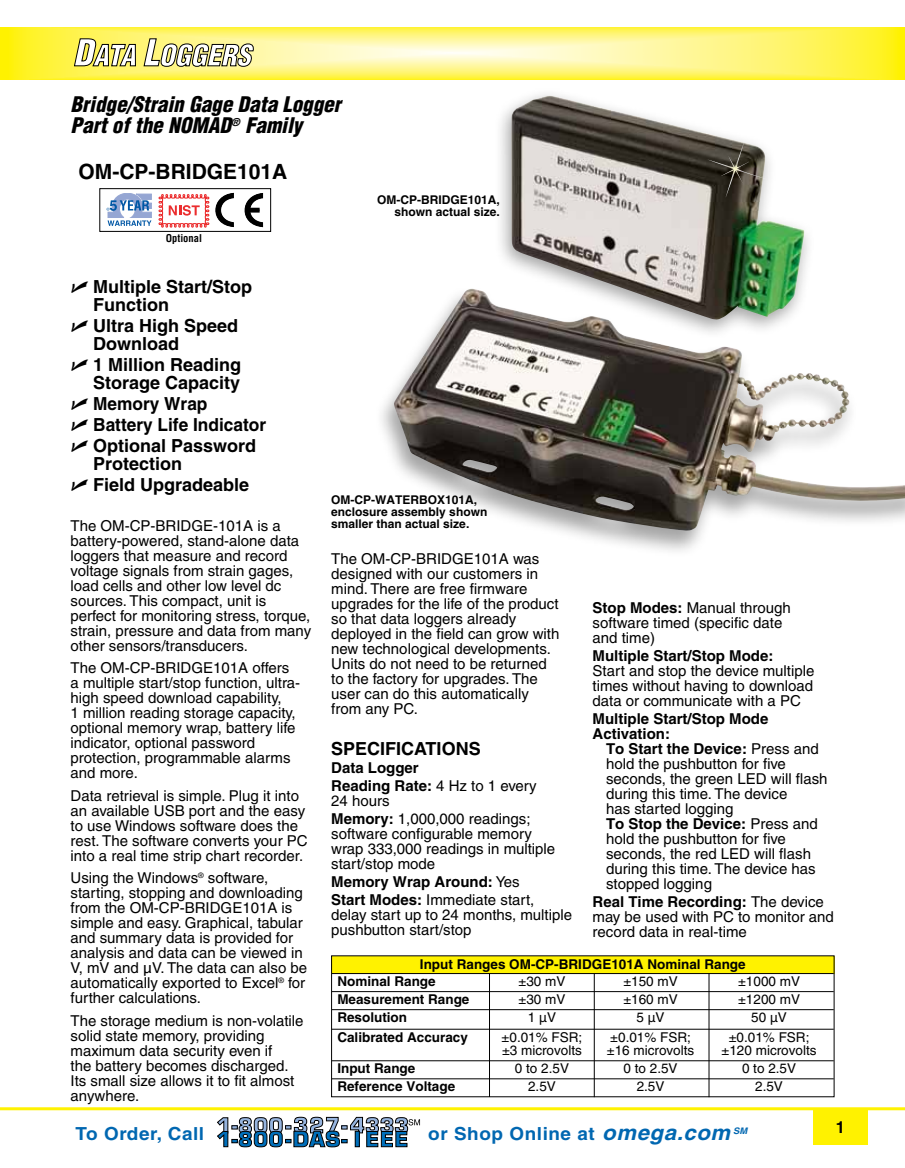
<style>
.page{position:relative;width:905px;height:1168px;background:#fff}
.page>*{position:absolute;margin:0;border:0;box-sizing:border-box;transform-origin:0 0}
.t1{font:italic 900 condensed 21px/21px "Helvetica";color:#000}
.t2{font:700 21px "Helvetica";color:#000}
.t3{font:700 18px/18px "Helvetica";color:#000}
.t4{font:700 18px/21px "Helvetica";color:#000;scale:.96 1}
.t5{font:700 18px "Helvetica";letter-spacing:.03em;color:#0067b1;scale:1.05 1}
.t6{font:700 16.5px "Helvetica";color:#000}
.t7{font:15px/15px "Helvetica";color:#000}
.t8{font:700 15px/18px "Helvetica";color:#000}
.t9{font:13.5px "Helvetica";color:#000}
.t10{font:700 13.5px/16.6px "Helvetica";color:#000}
.t11{font:700 12px/12px "Helvetica";color:#000;text-align:right}
.t12{font:700 condensed 10.5px "Helvetica";color:#000}
.t13{font:italic 700 9px "Helvetica";color:#0067b1;scale:1.05 1}
.s1{font-family:"Universal Newswith Comm Pi";font-weight:400}
.s2{font-family:"Lucida Grande"}
.s3{font-weight:700}
.s4{font-weight:400}
.s5{font-style:italic;font-size:21px}
</style>
<div class="page">
<img style="left:0;top:27px;width:904px;height:53px">
<hr style="left:0;top:1107px;width:904px;height:3px;background:#fff200">
<div style="left:813px;top:1108px;width:54px;height:36px;background:#fff200"></div>
<svg style="left:217px;top:1117px;width:203px;height:30px"></svg>
<svg style="left:74px;top:39px;width:62px;height:27px"></svg>
<svg style="left:144px;top:39px;width:109px;height:28px"></svg>
<div style="left:331px;top:956px;width:503px;height:17px;background:#fff200"></div>
<hr style="left:489px;top:973px;width:1px;height:124px;background:#000">
<hr style="left:332px;top:973px;width:501px;height:1px;background:#000">
<hr style="left:332px;top:991px;width:501px;height:1px;background:#000">
<hr style="left:332px;top:1009px;width:501px;height:1px;background:#000">
<hr style="left:332px;top:1029px;width:501px;height:1px;background:#000">
<hr style="left:332px;top:1060px;width:501px;height:1px;background:#000">
<hr style="left:332px;top:1078px;width:501px;height:1px;background:#000">
<hr style="left:594px;top:973px;width:1px;height:124px;background:#000">
<hr style="left:708px;top:973px;width:1px;height:124px;background:#000">
<div style="left:99px;top:188px;width:172px;height:44px;border:1px solid #000"></div>
<svg style="left:158px;top:193px;width:105px;height:35px"></svg>
<svg style="left:106px;top:193px;width:46px;height:33px"></svg>
<div style="left:374px;top:286px;width:530px;height:271px;background:#000;opacity:.36"></div>
<img style="left:393px;top:292px;width:511px;height:239px">
<div style="left:493px;top:87px;width:323px;height:253px;background:#000;opacity:.36"></div>
<img style="left:511px;top:96px;width:293px;height:223px">
<img style="left:707px;top:140px;width:58px;height:57px">
<h1 class="t1" style="left:71px;top:93px;width:272px">Bridge/Strain Gage Data Logger<br>Part of the NOMAD<sup>®</sup> Family</h1>
<h1 class="t2" style="left:78px;top:159px;width:210px">OM-CP-BRIDGE101A</h1>
<p class="t12" style="left:166px;top:232px;width:38px">Optional</p>
<p class="t11" style="left:377px;top:194px;width:124px">OM-CP-BRIDGE101A, shown actual size.</p>
<p class="t3" style="left:93px;top:277px;width:161px;text-indent:-22px"><span class="s1">U</span> Multiple Start/Stop<br>Function</p>
<p class="t3" style="left:93px;top:316px;width:147px;text-indent:-22px"><span class="s1">U</span> Ultra High Speed<br>Download</p>
<p class="t3" style="left:71px;top:355px;width:172px;text-align:right"><span class="s1">U</span> 1 Million Reading<br>Storage Capacity</p>
<p class="t4" style="left:71px;top:393px;width:205px"><span class="s1">U</span> Memory Wrap<br><span class="s1">U</span> Battery Life Indicator<br><span class="s1">U</span> Optional Password</p>
<p class="t3" style="left:71px;top:453px;width:180px;line-height:21px;text-indent:22px">Protection<br><span class="s1">U</span> Field Upgradeable</p>
<p class="t7" style="left:71px;top:518px;width:242px">The OM-CP-BRIDGE-101A is a battery-powered, stand-alone data loggers that measure and record voltage signals from strain gages, load cells and other low level dc sources. This compact, unit is perfect for monitoring stress, torque, strain, pressure and data from many other sensors/transducers.</p>
<p class="t7" style="left:71px;top:660px;width:231px">The OM-CP-BRIDGE101A offers a multiple start/stop function, ultra&shy;high speed download capability,<br>1 million reading storage capacity, optional memory wrap, battery life indicator, optional password protection, programmable alarms and more.</p>
<p class="t7" style="left:71px;top:788px;width:238px">Data retrieval is simple. Plug it into an available USB port and the easy to use Windows software does the rest. The software converts your PC into a real time strip chart recorder.</p>
<p class="t7" style="left:71px;top:870px;width:238px">Using the Windows<sup>®</sup> software, starting, stopping and downloading from the OM-CP-BRIDGE101A is simple and easy. Graphical, tabular and summary data is provided for analysis and data can be viewed in<br>V, mV and <span class="s2">μ</span>V. The data can also be automatically exported to Excel<sup>®</sup> for further calculations.</p>
<p class="t7" style="left:71px;top:1013px;width:234px">The storage medium is non-volatile solid state memory, providing maximum data security even if<br>the battery becomes discharged.<br>Its small size allows it to fit almost anywhere.</p>
<p class="t11" style="left:331px;top:494px;width:158px;text-align:left;text-indent:79px">RBOX101A, enclosure assembly shown smaller than actual size.</p>
<p class="t11" style="left:331px;top:494px;width:65px">OM-CP-WATE</p>
<p class="t7" style="left:331px;top:551px;width:230px">The OM-CP-BRIDGE101A was designed with our customers in mind. There are free firmware upgrades for the life of the product so that data loggers already deployed in the field can grow with new technological developments.<br>Units do not need to be returned to the factory for upgrades. The user can do this automatically from any PC.</p>
<p class="t7" style="left:592px;top:600px;width:200px"><span class="s3">Stop Modes:</span> Manual through software timed (specific date and time)</p>
<p class="t8" style="left:592px;top:646px;width:182px">Multiple Start/Stop Mode:</p>
<p class="t7" style="left:592px;top:663px;width:223px;text-align:justify">Start and stop the device multiple times without having to download data or communicate with a PC</p>
<p class="t8" style="left:592px;top:710px;width:177px;line-height:15px">Multiple Start/Stop Mode<br>Activation:</p>
<p class="t7" style="left:606px;top:741px;width:223px"><span class="s3">To Start the Device:</span> Press and hold the pushbutton for five seconds, the green LED will flash during this time. The device<br>has started logging<br><span class="s3">To Stop the Device:</span> Press and hold the pushbutton for five seconds, the red LED will flash during this time. The device has stopped logging</p>
<p class="t7" style="left:592px;top:894px;width:243px"><span class="s3">Real Time Recording:</span> The device may be used with PC to monitor and record data in real-time</p>
<p class="t3" style="left:331px;top:739px;width:47px">Specific</p>
<p class="t3" style="left:414px;top:739px;width:66px">ations</p>
<p class="t8" style="left:331px;top:758px;width:207px">Data Logger<br>Reading Rate: <span class="s4">4 Hz to 1 every</span></p>
<p class="t7" style="left:331px;top:791px;width:201px;line-height:18px">24 hours<br><span class="s3">Memory:</span> 1,000,000 readings;</p>
<p class="t7" style="left:331px;top:826px;width:225px">software configurable memory wrap 333,000 readings in multiple start/stop mode</p>
<p class="t8" style="left:331px;top:872px;width:205px">Memory Wrap Around: <span class="s4">Yes<br></span>Start Modes: <span class="s4">Immediate start,</span></p>
<p class="t7" style="left:331px;top:907px;width:242px">delay start up to 24 months, multiple pushbutton start/stop</p>
<p class="t10" style="left:337px;top:956px;width:410px;text-indent:83px">Input Ranges OM-CP-BRIDGE101A Nominal Range<br>Nominal Range</p>
<p class="t9" style="left:518px;top:973px;width:48px">±30 mV</p>
<p class="t9" style="left:623px;top:973px;width:56px">±150 mV</p>
<p class="t9" style="left:738px;top:973px;width:63px">±1000 mV</p>
<p class="t10" style="left:337px;top:990px;width:134px">Measurement Range</p>
<p class="t9" style="left:518px;top:991px;width:48px">±30 mV</p>
<p class="t9" style="left:623px;top:991px;width:56px">±160 mV</p>
<p class="t9" style="left:738px;top:991px;width:63px">±1200 mV</p>
<p class="t10" style="left:337px;top:1008px;width:71px">Resolution</p>
<p class="t9" style="left:528px;top:1009px;width:30px">1 µV</p>
<p class="t9" style="left:636px;top:1009px;width:30px">5 µV</p>
<p class="t9" style="left:751px;top:1009px;width:37px">50 µV</p>
<p class="t10" style="left:337px;top:1028px;width:132px">Calibrated Accuracy</p>
<p class="t9" style="left:501px;top:1029px;width:82px">±0.01% FSR;</p>
<p class="t9" style="left:610px;top:1029px;width:82px">±0.01% FSR;</p>
<p class="t9" style="left:728px;top:1029px;width:82px">±0.01% FSR;</p>
<p class="t9" style="left:502px;top:1042px;width:81px">±3 microvolts</p>
<p class="t9" style="left:607px;top:1042px;width:89px">±16 microvolts</p>
<p class="t9" style="left:721px;top:1042px;width:96px">±120 microvolts</p>
<p class="t10" style="left:337px;top:1059px;width:80px">Input Range</p>
<p class="t9" style="left:515px;top:1060px;width:56px">0 to 2.5V</p>
<p class="t9" style="left:623px;top:1060px;width:56px">0 to 2.5V</p>
<p class="t9" style="left:742px;top:1060px;width:56px">0 to 2.5V</p>
<p class="t10" style="left:337px;top:1078px;width:119px">Reference Voltage</p>
<p class="t9" style="left:528px;top:1078px;width:29px">2.5V</p>
<p class="t9" style="left:636px;top:1078px;width:29px">2.5V</p>
<p class="t9" style="left:755px;top:1078px;width:29px">2.5V</p>
<p class="t5" style="left:76px;top:1123px;width:124px">To Order, Call</p>
<p class="t5" style="left:428px;top:1123px;width:289px">or Shop Online at <span class="s5">omega.com</span></p>
<p class="t13" style="left:733px;top:1126px;width:15px">SM</p>
<p class="t6" style="left:835px;top:1117px;width:11px">1</p>
</div>
